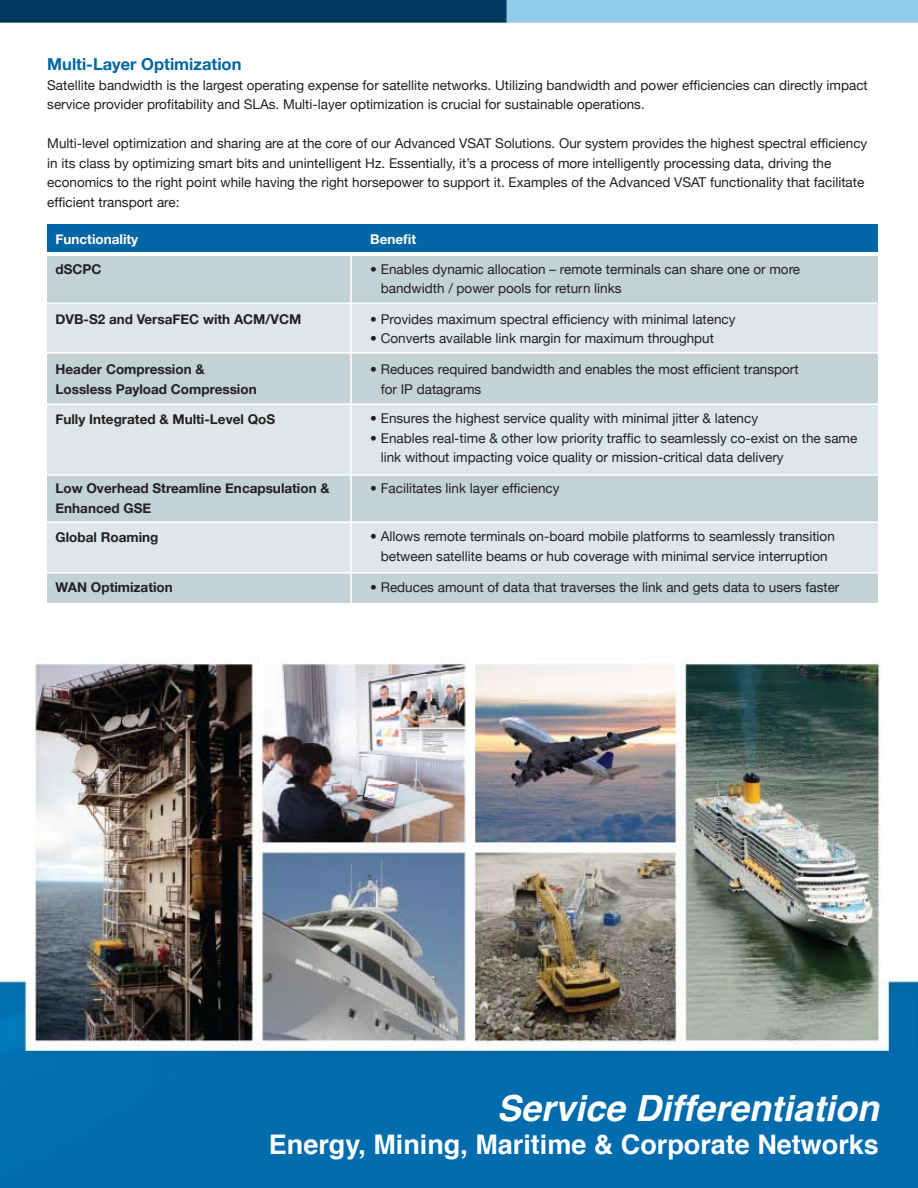
<style>
.page{position:relative;width:918px;height:1188px;background:#fff}
.page>*{position:absolute;margin:0;border:0;box-sizing:border-box;transform-origin:0 0}
.t1{font:italic 700 36px "Helvetica";color:#fff}
.t2{font:700 27px "Helvetica";color:#fff}
.t3{font:700 16.5px "Helvetica Neue";color:#0066a5}
.t4{font:13.5px/19.5px "Helvetica Neue";color:#231f20}
.t5{font:700 13.5px/19.5px "Helvetica Neue";color:#231f20}
.t6{font:700 13.5px "Helvetica Neue";color:#fff}
</style>
<div class="page">
<img style="left:0;top:0;width:918px;height:1188px">
<div style="left:47px;top:224px;width:831px;height:28px;background:#0066a5"></div>
<div style="left:47px;top:256px;width:831px;height:347px;background:#c3d2d5"></div>
<div style="left:47px;top:303px;width:831px;height:51px;background:#dde6e8"></div>
<div style="left:47px;top:404px;width:831px;height:70px;background:#dde6e8"></div>
<div style="left:47px;top:522px;width:831px;height:51px;background:#dde6e8"></div>
<hr style="left:350px;top:253px;width:2px;height:360px;background:#fff">
<hr style="left:37px;top:303px;width:864px;height:1px;background:#fff">
<hr style="left:37px;top:352px;width:864px;height:1px;background:#fff">
<hr style="left:37px;top:404px;width:864px;height:1px;background:#fff">
<hr style="left:37px;top:474px;width:864px;height:2px;background:#fff">
<hr style="left:37px;top:521px;width:864px;height:2px;background:#fff">
<hr style="left:37px;top:572px;width:864px;height:2px;background:#fff">
<p class="t3" style="left:47px;top:54px;width:196px">Multi-Layer Optimization</p>
<p class="t4" style="left:47px;top:75px;width:822px">Satellite bandwidth is the largest operating expense for satellite networks. Utilizing bandwidth and power efficiencies can directly impact service provider profitability and SLAs. Multi-layer optimization is crucial for sustainable operations.</p>
<p class="t4" style="left:47px;top:133px;width:822px">Multi-level optimization and sharing are at the core of our Advanced VSAT Solutions. Our system provides the highest spectral efficiency in its class by optimizing smart bits and unintelligent Hz. Essentially, it’s a process of more intelligently processing data, driving the economics to the right point while having the right horsepower to support it. Examples of the Advanced VSAT functionality that facilitate efficient transport are:</p>
<p class="t6" style="left:56px;top:231px;width:84px">Functionality</p>
<p class="t6" style="left:370px;top:231px;width:48px">Benefit</p>
<p class="t5" style="left:56px;top:259px;width:48px">dSCPC</p>
<p class="t4" style="left:381px;top:259px;width:421px;text-indent:-11px">• Enables dynamic allocation – remote terminals can share one or more bandwidth / power pools for return links</p>
<p class="t5" style="left:56px;top:309px;width:247px">DVB-S2 and VersaFEC with ACM/VCM</p>
<p class="t4" style="left:370px;top:309px;width:367px">• Provides maximum spectral efficiency with minimal latency</p>
<p class="t4" style="left:370px;top:329px;width:345px">• Converts available link margin for maximum throughput</p>
<p class="t5" style="left:56px;top:360px;width:203px">Header Compression &amp;<br>Lossless Payload Compression</p>
<p class="t4" style="left:381px;top:359px;width:419px;text-indent:-11px">• Reduces required bandwidth and enables the most efficient transport for IP datagrams</p>
<p class="t5" style="left:56px;top:409px;width:221px">Fully Integrated &amp; Multi-Level QoS</p>
<p class="t4" style="left:370px;top:409px;width:389px">• Ensures the highest service quality with minimal jitter &amp; latency</p>
<p class="t4" style="left:381px;top:428px;width:478px;text-indent:-11px">• Enables real-time &amp; other low priority traffic to seamlessly co-exist on the same link without impacting voice quality or mission-critical data delivery</p>
<p class="t5" style="left:56px;top:479px;width:276px">Low Overhead Streamline Encapsulation &amp;<br>Enhanced GSE</p>
<p class="t4" style="left:370px;top:478px;width:191px">• Facilitates link layer efficiency</p>
<p class="t5" style="left:56px;top:527px;width:104px">Global Roaming</p>
<p class="t4" style="left:370px;top:527px;width:466px;text-align:center">• Allows remote terminals on-board mobile platforms to seamlessly transition between satellite beams or hub coverage with minimal service interruption</p>
<p class="t5" style="left:56px;top:577px;width:119px">WAN Optimization</p>
<p class="t4" style="left:370px;top:577px;width:471px">• Reduces amount of data that traverses the link and gets data to users faster</p>
<h1 class="t1" style="left:497px;top:1078px;width:384px">Service Differentiation</h1>
<h2 class="t2" style="left:269px;top:1122px;width:612px">Energy, Mining, Maritime &amp; Corporate Networks</h2>
</div>
